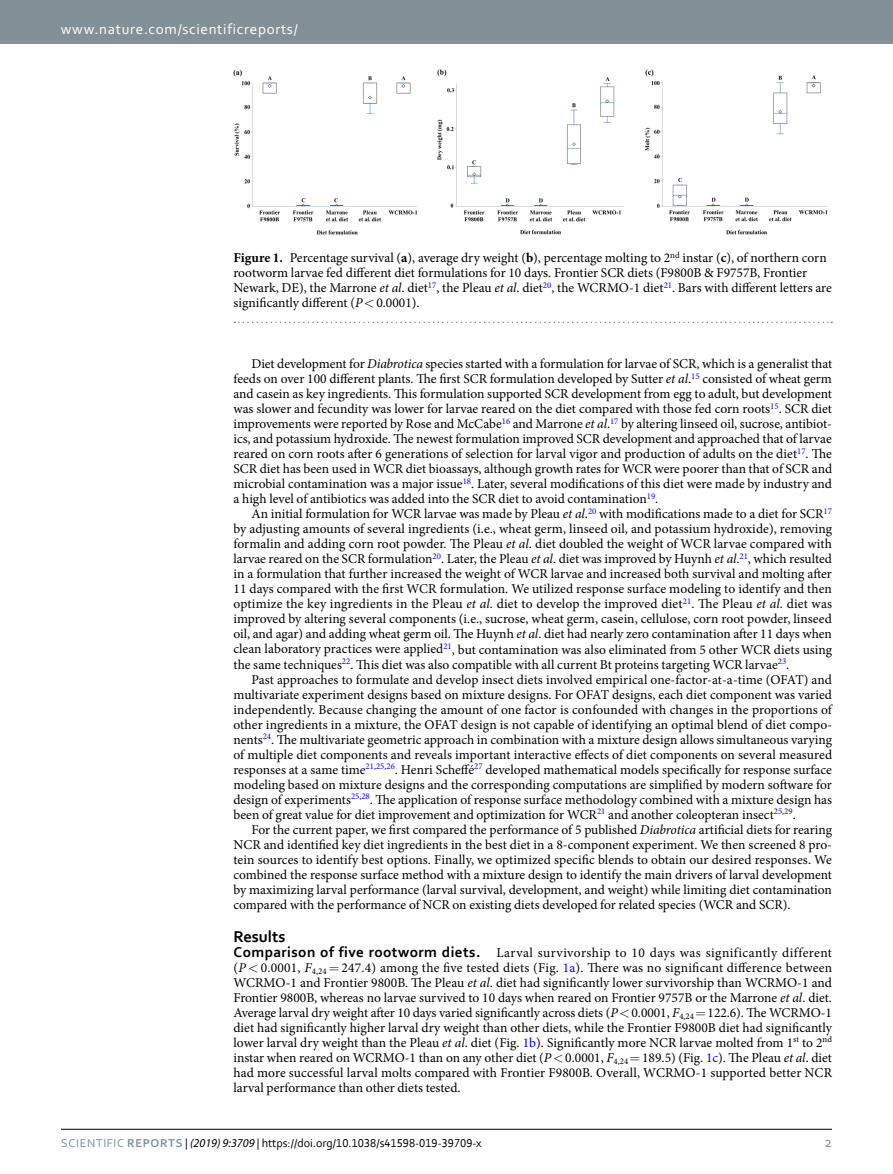
<style>
.page{position:relative;width:893px;height:1174px;background:#fff}
.page>*{position:absolute;margin:0;border:0;box-sizing:border-box;transform-origin:0 0}
.t1{font:16.5px "Corbel Bold 2";color:#000}
.t2{font:15px "Corbel 2";letter-spacing:.045em;color:#fff}
.t3{font:15px "Corbel 2";color:#839097}
.t4{font:13.5px/15px "Minion Pro";color:#000;text-align:justify}
.t5{font:12px "Corbel";color:#000}
.s1{font-weight:700}
.s2{font-style:italic}
.s3{font-family:"Corbel Bold 2";font-size:15px}
.s4{color:#00f}
.s5{font-family:"Corbel 2";color:#839097}
.s6{font-family:"Corbel Bold 2";color:#839097}
.s7{font-family:"Corbel 2"}
.s8{font-family:"Myriad Pro";font-style:italic}
</style>
<div class="page">
<hr style="left:61px;top:1129px;width:771px;height:1px;background:#000">
<div style="left:0;top:0;width:893px;height:43px;background:#839097"></div>
<img style="left:233px;top:70px;width:594px;height:164px">
<svg style="left:234px;top:322px;width:598px;height:1px"></svg>
<p class="t2" style="left:61px;top:19px;width:238px">www.nature.com/scientificreports/</p>
<p class="t4" style="left:233px;top:251px;width:600px;text-align:left"><span class="s1">Figure 1.</span> Percentage survival (<span class="s1">a</span>), average dry weight (<span class="s1">b</span>), percentage molting to 2<sup>nd</sup> instar (<span class="s1">c</span>), of northern corn rootworm larvae fed different diet formulations for 10 days. Frontier SCR diets (F9800B &amp; F9757B, Frontier Newark, DE), the Marrone <span class="s2">et al</span>. diet<sup>17</sup>, the Pleau <span class="s2">et al</span>. diet<sup>20</sup>, the WCRMO-1 diet<sup>21</sup>. Bars with different letters are significantly different (<span class="s2">P</span> 0.0001).</p>
<p class="t4" style="left:233px;top:357px;width:600px;text-indent:18px">Diet development for <span class="s2">Diabrotica</span> species started with a formulation for larvae of SCR, which is a generalist that feeds on over 100 different plants. The first SCR formulation developed by Sutter <span class="s2">et al</span>.<sup>15</sup> consisted of wheat germ and casein as key ingredients. This formulation supported SCR development from egg to adult, but development was slower and fecundity was lower for larvae reared on the diet compared with those fed corn roots<sup>15</sup>. SCR diet improvements were reported by Rose and McCabe<sup>16</sup> and Marrone <span class="s2">et al</span>.<sup>17</sup> by altering linseed oil, sucrose, antibiot&shy;ics, and potassium hydroxide. The newest formulation improved SCR development and approached that of larvae reared on corn roots after 6 generations of selection for larval vigor and production of adults on the diet<sup>17</sup>. The SCR diet has been used in WCR diet bioassays, although growth rates for WCR were poorer than that of SCR and microbial contamination was a major issue<sup>18</sup>. Later, several modifications of this diet were made by industry and a high level of antibiotics was added into the SCR diet to avoid contamination<sup>19</sup>.</p>
<p class="t4" style="left:233px;top:507px;width:600px;text-indent:18px">An initial formulation for WCR larvae was made by Pleau <span class="s2">et al</span>.<sup>20</sup> with modifications made to a diet for SCR<sup>17 </sup>by adjusting amounts of several ingredients (i.e., wheat germ, linseed oil, and potassium hydroxide), removing formalin and adding corn root powder. The Pleau <span class="s2">et al</span>. diet doubled the weight of WCR larvae compared with larvae reared on the SCR formulation<sup>20</sup>. Later, the Pleau <span class="s2">et al</span>. diet was improved by Huynh <span class="s2">et al</span>.<sup>21</sup>, which resulted in a formulation that further increased the weight of WCR larvae and increased both survival and molting after 11 days compared with the first WCR formulation. We utilized response surface modeling to identify and then optimize the key ingredients in the Pleau <span class="s2">et al</span>. diet to develop the improved diet<sup>21</sup>. The Pleau <span class="s2">et al</span>. diet was improved by altering several components (i.e., sucrose, wheat germ, casein, cellulose, corn root powder, linseed oil, and agar) and adding wheat germ oil. The Huynh <span class="s2">et al</span>. diet had nearly zero contamination after 11 days when clean laboratory practices were applied<sup>21</sup>, but contamination was also eliminated from 5 other WCR diets using the same techniques<sup>22</sup>. This diet was also compatible with all current Bt proteins targeting WCR larvae<sup>23</sup>.</p>
<p class="t4" style="left:233px;top:672px;width:600px;text-indent:18px">Past approaches to formulate and develop insect diets involved empirical one-factor-at-a-time (OFAT) and multivariate experiment designs based on mixture designs. For OFAT designs, each diet component was varied independently. Because changing the amount of one factor is confounded with changes in the proportions of other ingredients in a mixture, the OFAT design is not capable of identifying an optimal blend of diet compo&shy;nents<sup>24</sup>. The multivariate geometric approach in combination with a mixture design allows simultaneous varying of multiple diet components and reveals important interactive effects of diet components on several measured responses at a same time<sup>21</sup><sup>,</sup><sup>25</sup><sup>,</sup><sup>26</sup>. Henri Scheffé<sup>27</sup> developed mathematical models specifically for response surface modeling based on mixture designs and the corresponding computations are simplified by modern software for design of experiments<sup>25</sup><sup>,</sup><sup>28</sup>. The application of response surface methodology combined with a mixture design has been of great value for diet improvement and optimization for WCR<sup>21</sup> and another coleopteran insect<sup>25</sup><sup>,</sup><sup>29</sup>.</p>
<p class="t4" style="left:233px;top:822px;width:600px;text-indent:18px">For the current paper, we first compared the performance of 5 published <span class="s2">Diabrotica</span> artificial diets for rearing NCR and identified key diet ingredients in the best diet in a 8-component experiment. We then screened 8 pro&shy;tein sources to identify best options. Finally, we optimized specific blends to obtain our desired responses. We combined the response surface method with a mixture design to identify the main drivers of larval development by maximizing larval performance (larval survival, development, and weight) while limiting diet contamination compared with the performance of NCR on existing diets developed for related species (WCR and SCR).</p>
<p class="t1" style="left:233px;top:926px;width:53px">Results</p>
<p class="t4" style="left:233px;top:945px;width:600px"><span class="s3">Comparison of five rootworm diets.</span> Larval survivorship to 10 days was significantly different (<span class="s2">P</span> 0.0001, <span class="s2">F</span><sub>4,24</sub> 247.4) among the five tested diets (Fig. <span class="s4">1a</span>). There was no significant difference between WCRMO-1 and Frontier 9800B. The Pleau <span class="s2">et al</span>. diet had significantly lower survivorship than WCRMO-1 and Frontier 9800B, whereas no larvae survived to 10 days when reared on Frontier 9757B or the Marrone <span class="s2">et al</span>. diet.<br>Average larval dry weight after 10 days varied significantly across diets (<span class="s2">P</span> 0.0001, <span class="s2">F</span><sub>4,24</sub> 122.6). The WCRMO-1 diet had significantly higher larval dry weight than other diets, while the Frontier F9800B diet had significantly lower larval dry weight than the Pleau <span class="s2">et al</span>. diet (Fig. <span class="s4">1b</span>). Significantly more NCR larvae molted from 1<sup>st</sup> to 2<sup>nd </sup>instar when reared on WCRMO-1 than on any other diet (<span class="s2">P</span> 0.0001, <span class="s2">F</span><sub>4,24</sub> 189.5) (Fig. <span class="s4">1c</span>). The Pleau <span class="s2">et al</span>. diet had more successful larval molts compared with Frontier F9800B. Overall, WCRMO-1 supported better NCR larval performance than other diets tested.</p>
<p class="t5" style="left:61px;top:1135px;width:422px"><span class="s5">Scientific</span> <span class="s6">Reports</span> <span class="s7">|</span> <span class="s8">(2019) 9:3709</span> <span class="s7">|</span> https://doi.org/10.1038/s41598-019-39709-x</p>
<p class="t3" style="left:824px;top:1132px;width:9px">2</p>
</div>
